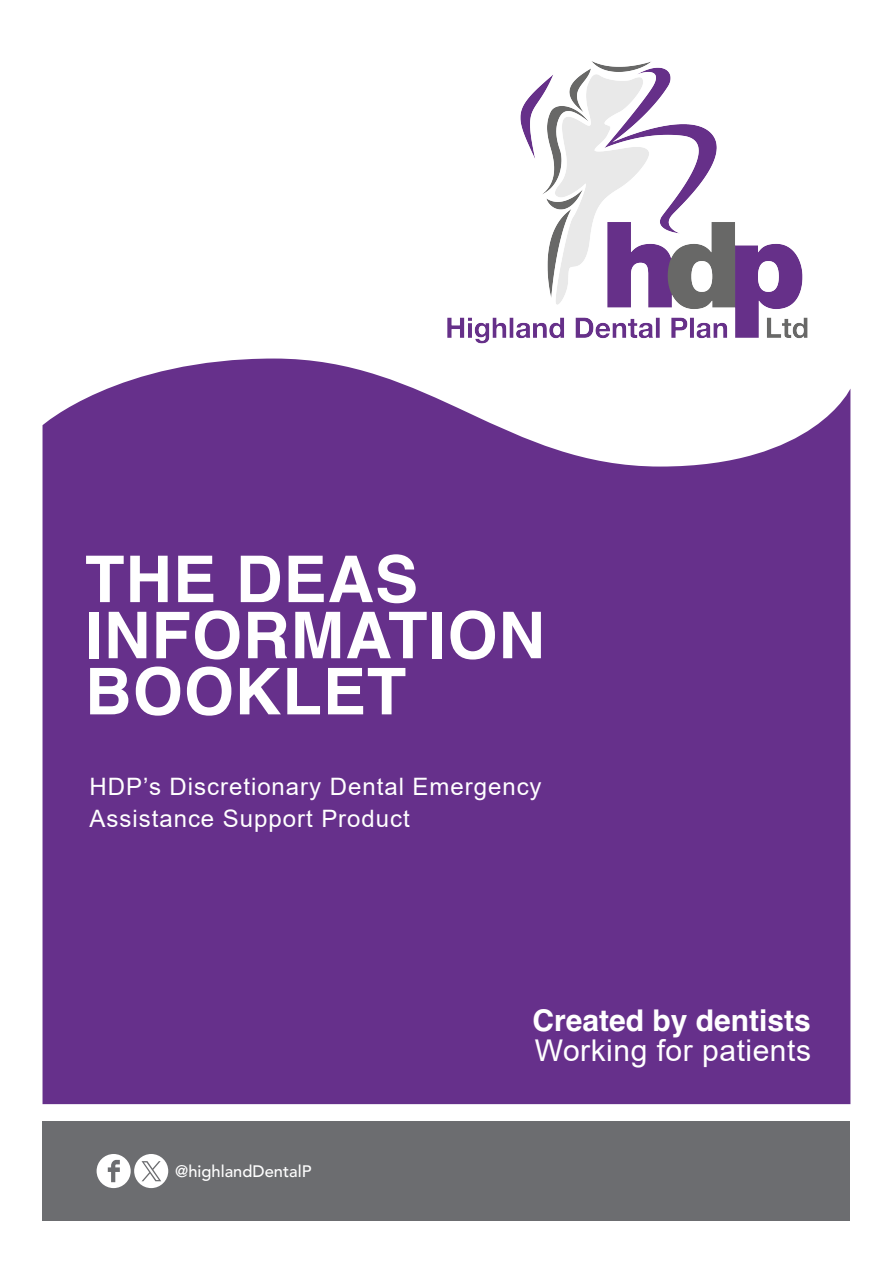
<style>
.page{position:relative;width:893px;height:1263px;background:#fff}
.page>*{position:absolute;margin:0;border:0;box-sizing:border-box;transform-origin:0 0}
.t1{font:700 64.5px/56.1px "Helvetica";letter-spacing:.015em;color:#fff}
.t2{font:30px "Arial";letter-spacing:.02em;color:#fff}
.t3{font:700 30px "Helvetica";color:#fff}
.t4{font:24px/31.8px "Arial";letter-spacing:.04em;color:#fff}
.t5{font:500 16.5px "Avenir";color:#fff}
</style>
<div class="page">
<div style="left:43px;top:1121px;width:807px;height:99px;background:#6c6d70"></div>
<img style="left:447px;top:61px;width:361px;height:282px">
<div style="left:43px;top:359px;width:807px;height:745px;background:#66308b"></div>
<svg style="left:97px;top:1154px;width:71px;height:34px"></svg>
<h1 class="t1" style="left:85px;top:552px;width:461px">THE DEAS<br>INFORMATION<br>BOOKLET</h1>
<p class="t4" style="left:90px;top:771px;width:453px">HDP’s Discretionary Dental Emergency<br>Assistance Support Product</p>
<p class="t5" style="left:175px;top:1156px;width:138px">@highlandDentalP</p>
<p class="t3" style="left:533px;top:1003px;width:280px">Created by dentists</p>
<p class="t2" style="left:535px;top:1030px;width:278px">Working for patients</p>
</div>
